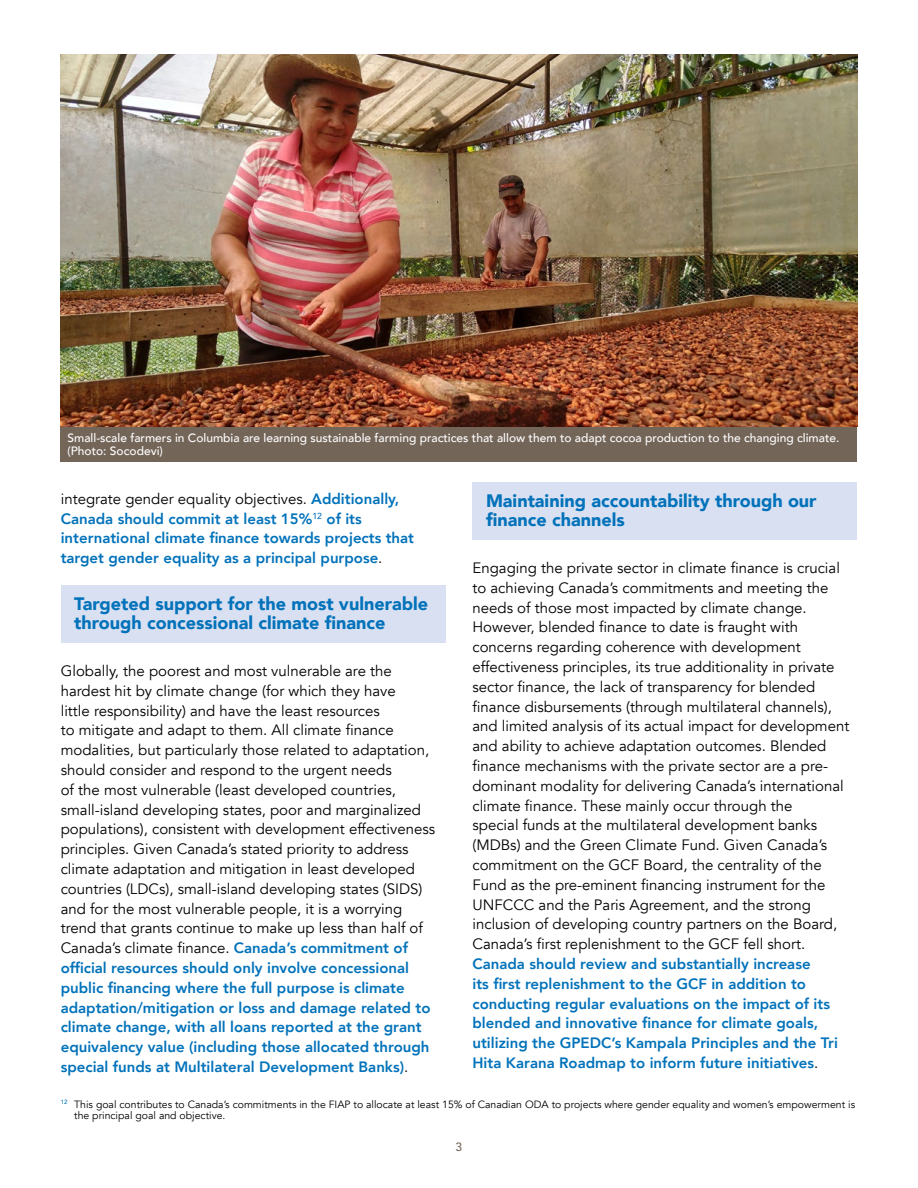
<style>
.page{position:relative;width:918px;height:1188px;background:#fff}
.page>*{position:absolute;margin:0;border:0;box-sizing:border-box;transform-origin:0 0}
.t1{font:900 18px/19.5px "Avenir";color:#0272ba}
.t2{font:15px/19.8px "Avenir";color:#000}
.t3{font:800 15px/19.8px "Avenir";color:#0272ba}
.t4{font:500 12px/12.9px "Avenir";color:#fff}
.t5{font:500 12px "Avenir";color:#746559}
.t6{font:10.5px/11.4px "Avenir";color:#000}
.s1{font-weight:400;color:#000}
.s2{font-weight:800;color:#0272ba}
</style>
<div class="page">
<div style="left:61px;top:585px;width:385px;height:57px;background:#d8e0f2"></div>
<div style="left:472px;top:482px;width:385px;height:58px;background:#d8e0f2"></div>
<img style="left:61px;top:54px;width:796px;height:373px">
<div style="left:61px;top:427px;width:796px;height:35px;background:#746559"></div>
<p class="t4" style="left:68px;top:431px;width:773px">Small-scale farmers in Columbia are learning sustainable farming practices that allow them to adapt cocoa production to the changing climate. (Photo: Socodevi)</p>
<p class="t3" style="left:61px;top:489px;width:355px"><span class="s1">integrate gender equality objectives.</span> Additionally, Canada should commit at least 15%<sup>12</sup> of its international climate finance towards projects that target gender equality as a principal purpose<span class="s1">.</span></p>
<p class="t1" style="left:74px;top:593px;width:355px">Targeted support for the most vulnerable through concessional climate finance</p>
<p class="t2" style="left:61px;top:661px;width:376px">Globally, the poorest and most vulnerable are the hardest hit by climate change (for which they have<br>little responsibility) and have the least resources<br>to mitigate and adapt to them. All climate finance modalities, but particularly those related to adaptation, should consider and respond to the urgent needs<br>of the most vulnerable (least developed countries, small-island developing states, poor and marginalized populations), consistent with development effectiveness principles. Given Canada’s stated priority to address climate adaptation and mitigation in least developed countries (LDCs), small-island developing states (SIDS) and for the most vulnerable people, it is a worrying trend that grants continue to make up less than half of Canada’s climate finance. <span class="s2">Canada’s commitment of official resources should only involve concessional public financing where the full purpose is climate adaptation/mitigation or loss and damage related to climate change, with all loans reported at the grant equivalency value (including those allocated through special funds at Multilateral Development Banks)</span>.</p>
<p class="t1" style="left:486px;top:490px;width:332px">Maintaining accountability through our finance channels</p>
<p class="t2" style="left:472px;top:558px;width:378px">Engaging the private sector in climate finance is crucial to achieving Canada’s commitments and meeting the needs of those most impacted by climate change.<br>However, blended finance to date is fraught with concerns regarding coherence with development effectiveness principles, its true additionality in private sector finance, the lack of transparency for blended finance disbursements (through multilateral channels), and limited analysis of its actual impact for development and ability to achieve adaptation outcomes. Blended finance mechanisms with the private sector are a pre&shy;dominant modality for delivering Canada’s international climate finance. These mainly occur through the<br>special funds at the multilateral development banks (MDBs) and the Green Climate Fund. Given Canada’s commitment on the GCF Board, the centrality of the Fund as the pre-eminent financing instrument for the UNFCCC and the Paris Agreement, and the strong inclusion of developing country partners on the Board, Canada’s first replenishment to the GCF fell short.</p>
<p class="t3" style="left:472px;top:954px;width:367px">Canada should review and substantially increase<br>its first replenishment to the GCF in addition to conducting regular evaluations on the impact of its blended and innovative finance for climate goals, utilizing the GPEDC’s Kampala Principles and the Tri Hita Karana Roadmap to inform future initiatives<span class="s1">.</span></p>
<p class="t6" style="left:74px;top:1099px;width:782px;text-indent:-13px"><sup>12</sup> This goal contributes to Canada’s commitments in the FIAP to allocate at least 15% of Canadian ODA to projects where gender equality and women’s empowerment is the principal goal and objective.</p>
<p class="t5" style="left:456px;top:1137px;width:8px">3</p>
</div>
